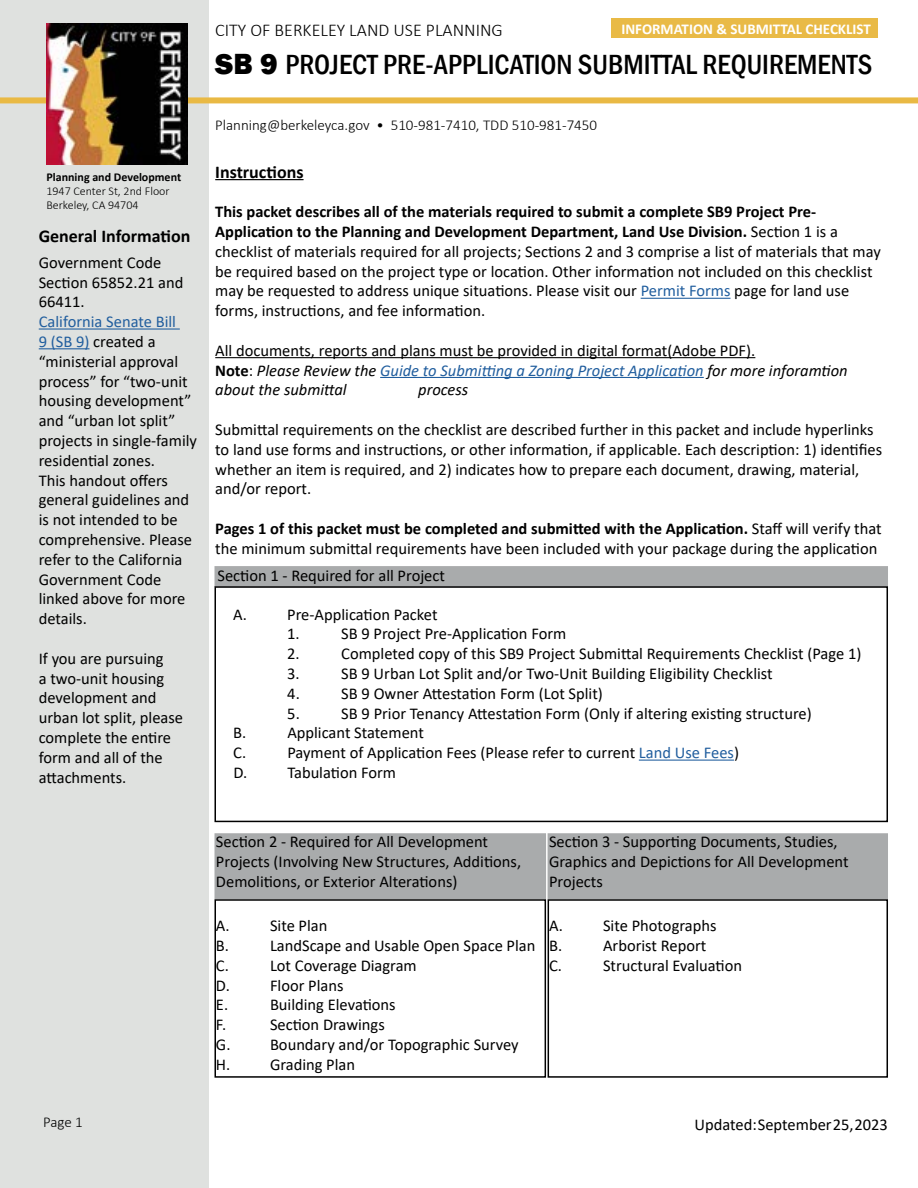
<style>
.page{position:relative;width:918px;height:1188px;background:#fff}
.page>*{position:absolute;margin:0;border:0;box-sizing:border-box;transform-origin:0 0}
.t1{font:500 condensed 28.5px "Franklin Gothic";color:#000}
.t2{font:700 18px "Calibri";color:#000}
.t3{font:300 18px "Calibri";color:#000}
.t4{font:16.5px/19.8px "Calibri";color:#000}
.t5{font:italic 16.5px "Calibri";color:#000}
.t6{font:300 15px "Calibri";color:#000}
.t7{font:700 15px "Calibri";color:#fff}
.t8{font:300 12px/14.4px "Calibri";color:#000}
.t9{font:700 12px "Calibri";color:#000}
.s1{font-weight:800;font-stretch:normal;font-size:30px}
.s2{color:#215e9e}
.s3{font-weight:700}
.s4{font-style:italic}
.s5{font-style:italic;color:#215e9e}
</style>
<div class="page">
<div style="left:0;top:0;width:208px;height:1188px;background:#dfe1df"></div>
<div style="left:0;top:97px;width:918px;height:6px;background:#e9b944"></div>
<img style="left:46px;top:23px;width:141px;height:141px">
<div style="left:611px;top:18px;width:267px;height:20px;background:#e9ba46"></div>
<hr style="left:39px;top:328px;width:141px;height:2px;background:#215e9e">
<hr style="left:39px;top:348px;width:51px;height:1px;background:#215e9e">
<hr style="left:215px;top:179px;width:89px;height:1px;background:#000">
<hr style="left:641px;top:298px;width:90px;height:1px;background:#215e9e">
<hr style="left:215px;top:357px;width:540px;height:1px;background:#000">
<hr style="left:380px;top:377px;width:324px;height:1px;background:#215e9e">
<div style="left:216px;top:568px;width:671px;height:18px;background:#a9abac"></div>
<div style="left:214px;top:566px;width:674px;height:21px;border:3px solid #a9abac"></div>
<div style="left:214px;top:586px;width:674px;height:236px;border:2px solid #000"></div>
<hr style="left:639px;top:760px;width:95px;height:1px;background:#215e9e">
<div style="left:215px;top:834px;width:330px;height:64px;background:#a9abac"></div>
<div style="left:214px;top:833px;width:332px;height:66px;border:2px solid #a9abac"></div>
<div style="left:214px;top:899px;width:332px;height:179px;border:2px solid #000"></div>
<div style="left:548px;top:834px;width:339px;height:64px;background:#a9abac"></div>
<div style="left:548px;top:833px;width:340px;height:66px;border:2px solid #a9abac"></div>
<div style="left:548px;top:899px;width:340px;height:179px;border:2px solid #000"></div>
<p class="t3" style="left:215px;top:19px;width:289px">CITY OF BERKELEY LAND USE PLANNING</p>
<p class="t7" style="left:621px;top:18px;width:251px">INFORMATION &amp; SUBMITTAL CHECKLIST</p>
<h1 class="t1" style="left:215px;top:46px;width:659px"><span class="s1">SB 9</span> PROJECT PRE-APPLICATION SUBMITTAL REQUIREMENTS</h1>
<p class="t9" style="left:46px;top:168px;width:136px">Planning and Development</p>
<p class="t8" style="left:46px;top:184px;width:125px">1947 Center St, 2nd Floor<br>Berkeley, CA 94704</p>
<p class="t2" style="left:39px;top:223px;width:153px">General Information</p>
<p class="t4" style="left:39px;top:252px;width:146px">Government Code<br>Section 65852.21 and<br>66411.</p>
<p class="t4" style="left:39px;top:311px;width:160px"><span class="s2">California Senate Bill<br>9 (SB 9)</span> created a “ministerial approval process” for “two-unit housing development” and “urban lot split” projects in single-family residential zones.<br>This handout offers general guidelines and is not intended to be comprehensive. Please refer to the California<br>Government Code linked above for more details.</p>
<p class="t4" style="left:39px;top:648px;width:146px">If you are pursuing<br>a two-unit housing development and urban lot split, please complete the entire form and all of the attachments.</p>
<p class="t6" style="left:215px;top:116px;width:383px">Planning@berkeleyca.gov • 510-981-7410, TDD 510-981-7450</p>
<p class="t2" style="left:215px;top:159px;width:90px">Instructions</p>
<p class="t4" style="left:215px;top:201px;width:667px"><span class="s3">This packet describes all of the materials required to submit a complete SB9 Project Pre-Application to the Planning and Development Department, Land Use Division.</span> Section 1 is a checklist of materials required for all projects; Sections 2 and 3 comprise a list of materials that may be required based on the project type or location. Other information not included on this checklist may be requested to address unique situations. Please visit our <span class="s2">Permit Forms</span> page for land use forms, instructions, and fee information.</p>
<p class="t4" style="left:215px;top:340px;width:634px">All documents, reports and plans must be provided in digital format(Adobe PDF).<br><span class="s3">Note</span>: <span class="s4">Please Review the</span> <span class="s5">Guide to Submitting a Zoning Project Application</span> <span class="s4">for more inforamtion about the submittal</span></p>
<p class="t5" style="left:418px;top:378px;width:52px">process</p>
<p class="t4" style="left:215px;top:419px;width:668px">Submittal requirements on the checklist are described further in this packet and include hyperlinks to land use forms and instructions, or other information, if applicable. Each description: 1) identifies whether an item is required, and 2) indicates how to prepare each document, drawing, material, and/or report.</p>
<p class="t4" style="left:215px;top:518px;width:668px"><span class="s3">Pages 1 of this packet must be completed and submitted with the Application.</span> Staff will verify that the minimum submittal requirements have been included with your package during the application</p>
<p class="t4" style="left:217px;top:566px;width:229px">Section 1 - Required for all Project</p>
<p class="t4" style="left:233px;top:604px;width:15px">A.</p>
<p class="t4" style="left:287px;top:604px;width:152px">Pre-Application Packet<br>1.</p>
<p class="t4" style="left:341px;top:624px;width:227px">SB 9 Project Pre-Application Form</p>
<p class="t4" style="left:287px;top:643px;width:14px">2.</p>
<p class="t4" style="left:341px;top:643px;width:522px">Completed copy of this SB9 Project Submittal Requirements Checklist (Page 1)</p>
<p class="t4" style="left:287px;top:663px;width:14px">3.</p>
<p class="t4" style="left:341px;top:663px;width:433px">SB 9 Urban Lot Split and/or Two-Unit Building Eligibility Checklist</p>
<p class="t4" style="left:287px;top:683px;width:14px">4.</p>
<p class="t4" style="left:341px;top:683px;width:263px">SB 9 Owner Attestation Form (Lot Split)</p>
<p class="t4" style="left:287px;top:703px;width:14px">5.</p>
<p class="t4" style="left:341px;top:703px;width:472px">SB 9 Prior Tenancy Attestation Form (Only if altering existing structure)</p>
<p class="t4" style="left:233px;top:723px;width:15px">B.</p>
<p class="t4" style="left:287px;top:723px;width:138px">Applicant Statement</p>
<p class="t4" style="left:233px;top:742px;width:14px">C.</p>
<p class="t4" style="left:287px;top:742px;width:453px">Payment of Application Fees (Please refer to current <span class="s2">Land Use Fees</span>)</p>
<p class="t4" style="left:233px;top:762px;width:15px">D.</p>
<p class="t4" style="left:287px;top:762px;width:110px">Tabulation Form</p>
<p class="t4" style="left:216px;top:831px;width:307px">Section 2 - Required for All Development<br>Projects (Involving New Structures, Additions,<br>Demolitions, or Exterior Alterations)</p>
<p class="t4" style="left:216px;top:915px;width:15px">A.</p>
<p class="t4" style="left:270px;top:915px;width:59px">Site Plan</p>
<p class="t4" style="left:216px;top:935px;width:15px">B.</p>
<p class="t4" style="left:270px;top:935px;width:267px">LandScape and Usable Open Space Plan</p>
<p class="t4" style="left:216px;top:955px;width:14px">C.</p>
<p class="t4" style="left:270px;top:955px;width:148px">Lot Coverage Diagram</p>
<p class="t4" style="left:216px;top:975px;width:15px">D.</p>
<p class="t4" style="left:270px;top:975px;width:75px">Floor Plans</p>
<p class="t4" style="left:216px;top:995px;width:14px">E.</p>
<p class="t4" style="left:270px;top:995px;width:127px">Building Elevations</p>
<p class="t4" style="left:216px;top:1014px;width:12px">F.</p>
<p class="t4" style="left:216px;top:1014px;width:304px;text-indent:54px">Section Drawings<br>G. Boundary and/or Topographic Survey<br>H. Grading Plan</p>
<p class="t4" style="left:549px;top:831px;width:301px">Section 3 - Supporting Documents, Studies,<br>Graphics and Depictions for All Development<br>Projects</p>
<p class="t4" style="left:549px;top:915px;width:15px">A.</p>
<p class="t4" style="left:603px;top:915px;width:115px">Site Photographs</p>
<p class="t4" style="left:549px;top:935px;width:15px">B.</p>
<p class="t4" style="left:603px;top:935px;width:105px">Arborist Report</p>
<p class="t4" style="left:549px;top:955px;width:14px">C.</p>
<p class="t4" style="left:603px;top:955px;width:141px">Structural Evaluation</p>
<p class="t6" style="left:43px;top:1112px;width:41px">Page 1</p>
<p class="t4" style="left:695px;top:1114px;width:195px">Updated: September 25, 2023</p>
</div>
